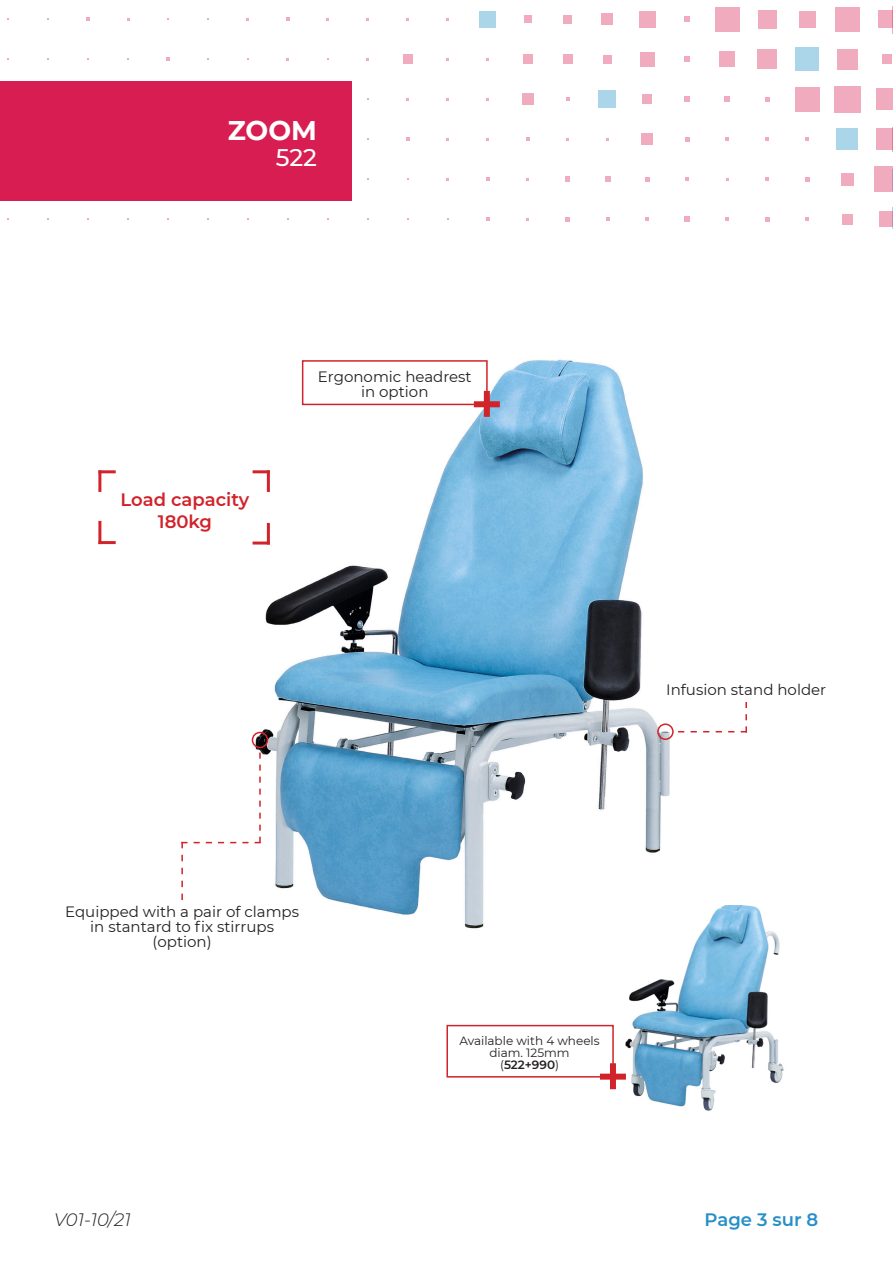
<style>
.page{position:relative;width:893px;height:1263px;background:#fff}
.page>*{position:absolute;margin:0;border:0;box-sizing:border-box;transform-origin:0 0}
.t1{font:700 27px "Montserrat";color:#fff}
.t2{font:500 24px "Montserrat";color:#fff}
.TITRE_1{font:600 18px "Montserrat";color:#d2222a}
.t3{font:italic 300 18px "Montserrat";color:#231f20}
.t4{font:600 18px "Montserrat";color:#278fc7}
.TITRE_1-2{font:15px/15px "Montserrat";color:#231f20;text-align:center}
.TITRE_1-3{font:12px "Montserrat";color:#231f20}
.TITRE_1-4{font:600 12px "Montserrat";color:#231f20}
.s1{font-weight:400}
</style>
<div class="page">
<div style="left:879px;top:211px;width:14px;height:16px;background:#f0abbf"></div>
<div style="left:874px;top:167px;width:19px;height:25px;background:#f0abbf"></div>
<div style="left:876px;top:129px;width:17px;height:21px;background:#f0abbf"></div>
<div style="left:876px;top:89px;width:17px;height:21px;background:#f0abbf"></div>
<div style="left:882px;top:54px;width:10px;height:10px;background:#f0abbf"></div>
<div style="left:878px;top:11px;width:15px;height:17px;background:#f0abbf"></div>
<div style="left:842px;top:214px;width:10px;height:10px;background:#f0abbf"></div>
<div style="left:841px;top:173px;width:12px;height:12px;background:#f0abbf"></div>
<div style="left:836px;top:128px;width:22px;height:22px;background:#abd5e9"></div>
<div style="left:834px;top:86px;width:26px;height:27px;background:#f0abbf"></div>
<div style="left:837px;top:49px;width:20px;height:21px;background:#f0abbf"></div>
<div style="left:835px;top:7px;width:24px;height:25px;background:#f0abbf"></div>
<svg style="left:805px;top:217px;width:4px;height:4px"></svg>
<svg style="left:805px;top:177px;width:4px;height:5px"></svg>
<svg style="left:805px;top:137px;width:4px;height:4px"></svg>
<div style="left:795px;top:87px;width:25px;height:25px;background:#f0abbf"></div>
<div style="left:795px;top:48px;width:24px;height:23px;background:#abd5e9"></div>
<div style="left:799px;top:11px;width:16px;height:17px;background:#f0abbf"></div>
<svg style="left:765px;top:217px;width:4px;height:4px"></svg>
<svg style="left:765px;top:177px;width:4px;height:4px"></svg>
<svg style="left:765px;top:137px;width:4px;height:4px"></svg>
<svg style="left:765px;top:97px;width:4px;height:4px"></svg>
<div style="left:757px;top:49px;width:20px;height:20px;background:#f0abbf"></div>
<div style="left:758px;top:10px;width:18px;height:19px;background:#f0abbf"></div>
<svg style="left:725px;top:217px;width:4px;height:4px"></svg>
<svg style="left:725px;top:137px;width:4px;height:4px"></svg>
<svg style="left:725px;top:97px;width:5px;height:5px"></svg>
<div style="left:719px;top:52px;width:16px;height:15px;background:#f0abbf"></div>
<div style="left:715px;top:7px;width:24px;height:25px;background:#f0abbf"></div>
<svg style="left:685px;top:217px;width:5px;height:5px"></svg>
<svg style="left:686px;top:177px;width:3px;height:4px"></svg>
<svg style="left:685px;top:137px;width:4px;height:4px"></svg>
<svg style="left:685px;top:97px;width:5px;height:5px"></svg>
<svg style="left:685px;top:57px;width:5px;height:5px"></svg>
<svg style="left:684px;top:16px;width:6px;height:6px"></svg>
<svg style="left:645px;top:217px;width:4px;height:4px"></svg>
<svg style="left:645px;top:177px;width:5px;height:5px"></svg>
<div style="left:642px;top:134px;width:11px;height:11px;background:#f0abbf"></div>
<div style="left:643px;top:95px;width:9px;height:9px;background:#f0abbf"></div>
<div style="left:640px;top:52px;width:15px;height:15px;background:#f0abbf"></div>
<div style="left:639px;top:11px;width:16px;height:16px;background:#f0abbf"></div>
<svg style="left:606px;top:217px;width:3px;height:4px"></svg>
<svg style="left:605px;top:177px;width:5px;height:5px"></svg>
<div style="left:599px;top:91px;width:17px;height:17px;background:#abd5e9"></div>
<div style="left:603px;top:55px;width:9px;height:8px;background:#f0abbf"></div>
<div style="left:602px;top:14px;width:11px;height:11px;background:#f0abbf"></div>
<svg style="left:565px;top:217px;width:5px;height:4px"></svg>
<svg style="left:565px;top:177px;width:5px;height:5px"></svg>
<svg style="left:566px;top:97px;width:3px;height:4px"></svg>
<div style="left:563px;top:55px;width:9px;height:9px;background:#f0abbf"></div>
<div style="left:563px;top:15px;width:9px;height:9px;background:#f0abbf"></div>
<div style="left:522px;top:94px;width:11px;height:11px;background:#f0abbf"></div>
<div style="left:523px;top:54px;width:10px;height:10px;background:#f0abbf"></div>
<div style="left:524px;top:16px;width:7px;height:7px;background:#f0abbf"></div>
<svg style="left:486px;top:217px;width:4px;height:4px"></svg>
<div style="left:479px;top:11px;width:17px;height:17px;background:#abd5e9"></div>
<svg style="left:406px;top:137px;width:4px;height:4px"></svg>
<div style="left:403px;top:54px;width:10px;height:10px;background:#f0abbf"></div>
<svg style="left:286px;top:18px;width:4px;height:3px"></svg>
<svg style="left:86px;top:18px;width:4px;height:3px"></svg>
<div style="left:0;top:81px;width:351px;height:119px;background:#d71d52"></div>
<img style="left:251px;top:359px;width:459px;height:570px">
<div style="left:302px;top:360px;width:186px;height:45px;border:2px solid #d1232a"></div>
<div style="left:484px;top:391px;width:6px;height:26px;background:#d1232a"></div>
<div style="left:474px;top:401px;width:26px;height:6px;background:#d1232a"></div>
<div style="left:252px;top:732px;width:16px;height:16px;border:2px solid #d1232a;border-radius:50%"></div>
<svg style="left:181px;top:753px;width:80px;height:147px"></svg>
<hr style="left:98px;top:541px;width:18px;height:3px;background:#d2222a">
<hr style="left:98px;top:521px;width:3px;height:23px;background:#d2222a">
<hr style="left:253px;top:541px;width:17px;height:3px;background:#d2222a">
<hr style="left:267px;top:523px;width:3px;height:21px;background:#d2222a">
<hr style="left:98px;top:470px;width:18px;height:3px;background:#d2222a">
<hr style="left:98px;top:470px;width:3px;height:22px;background:#d2222a">
<hr style="left:253px;top:470px;width:17px;height:3px;background:#d2222a">
<hr style="left:267px;top:470px;width:3px;height:22px;background:#d2222a">
<div style="left:657px;top:723px;width:17px;height:17px;border:2px solid #d1232a;border-radius:50%"></div>
<svg style="left:678px;top:702px;width:69px;height:30px"></svg>
<img style="left:603px;top:905px;width:181px;height:206px">
<div style="left:446px;top:1025px;width:168px;height:52px;border:2px solid #d1232a"></div>
<div style="left:610px;top:1063px;width:6px;height:26px;background:#d1232a"></div>
<div style="left:600px;top:1074px;width:26px;height:6px;background:#d1232a"></div>
<p class="t1" style="left:228px;top:111px;width:91px">ZOOM</p>
<p class="t2" style="left:276px;top:140px;width:43px">522</p>
<p class="TITRE_1" style="left:121px;top:487px;width:130px">Load capacity</p>
<p class="TITRE_1" style="left:158px;top:509px;width:56px">180kg</p>
<p class="TITRE_1-2" style="left:318px;top:368px;width:155px">Ergonomic headrest in option</p>
<p class="TITRE_1-2" style="left:666px;top:682px;width:162px">Infusion stand holder</p>
<p class="TITRE_1-2" style="left:65px;top:903px;width:235px">Equipped with a pair of clamps in stantard to fix stirrups</p>
<p class="TITRE_1-2" style="left:153px;top:933px;width:61px">(option)</p>
<p class="TITRE_1-3" style="left:459px;top:1032px;width:142px">Available with 4 wheels</p>
<p class="TITRE_1-3" style="left:489px;top:1044px;width:82px">diam. 125mm</p>
<p class="TITRE_1-4" style="left:500px;top:1056px;width:60px"><span class="s1">(</span>522+990<span class="s1">)</span></p>
<p class="t3" style="left:54px;top:1208px;width:78px">V01-10/21</p>
<p class="t4" style="left:705px;top:1207px;width:115px">Page 3 sur 8</p>
</div>
